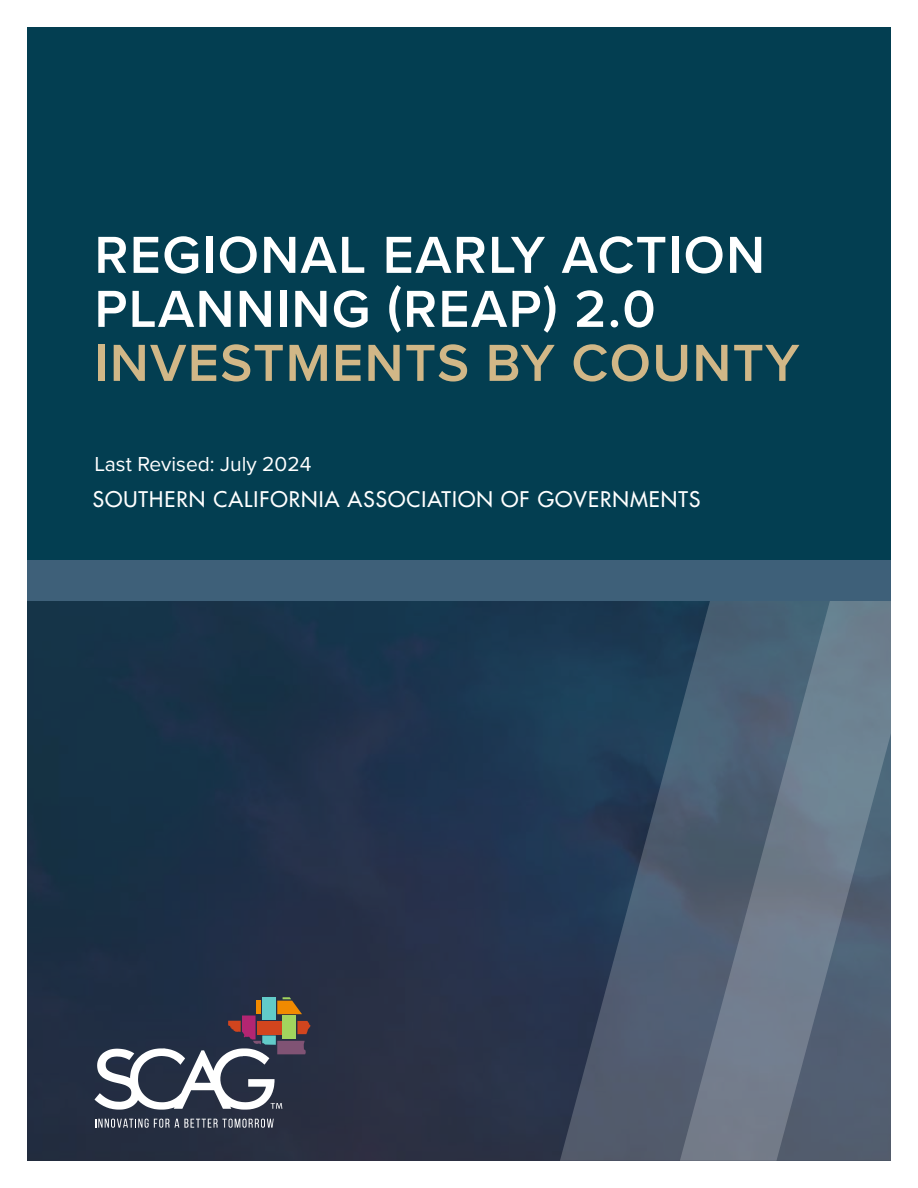
<style>
.page{position:relative;width:918px;height:1188px;background:#fff}
.page>*{position:absolute;margin:0;border:0;box-sizing:border-box;transform-origin:0 0}
.t1{font:600 54px/54px "Proxima Nova";letter-spacing:.025em;color:#fff}
.t2{font:600 54px "Proxima Nova";letter-spacing:.025em;color:#d1b787}
.t3{font:500 21px "Futura Std";letter-spacing:.05em;color:#fff}
.t4{font:21px "Proxima Nova";color:#fff}
</style>
<div class="page">
<img style="left:27px;top:601px;width:533px;height:560px">
<svg style="left:560px;top:601px;width:120px;height:560px;background:#32475e"></svg>
<svg style="left:680px;top:601px;width:211px;height:560px;background:#5b6c7e"></svg>
<div style="left:27px;top:27px;width:864px;height:539px;background:#033e51"></div>
<div style="left:27px;top:560px;width:864px;height:41px;background:#3e6079"></div>
<svg style="left:95px;top:1119px;width:179px;height:9px;background:#696e7b"></svg>
<svg style="left:94px;top:997px;width:216px;height:113px"></svg>
<h1 class="t1" style="left:94px;top:226px;width:672px">REGIONAL EARLY ACTION<br>PLANNING (REAP) 2.0</h1>
<h1 class="t2" style="left:94px;top:323px;width:707px">INVESTMENTS BY COUNTY</h1>
<p class="t4" style="left:94px;top:448px;width:218px">Last Revised: July 2024</p>
<p class="t3" style="left:93px;top:486px;width:609px">SOUTHERN CALIFORNIA ASSOCIATION OF GOVERNMENTS</p>
</div>
